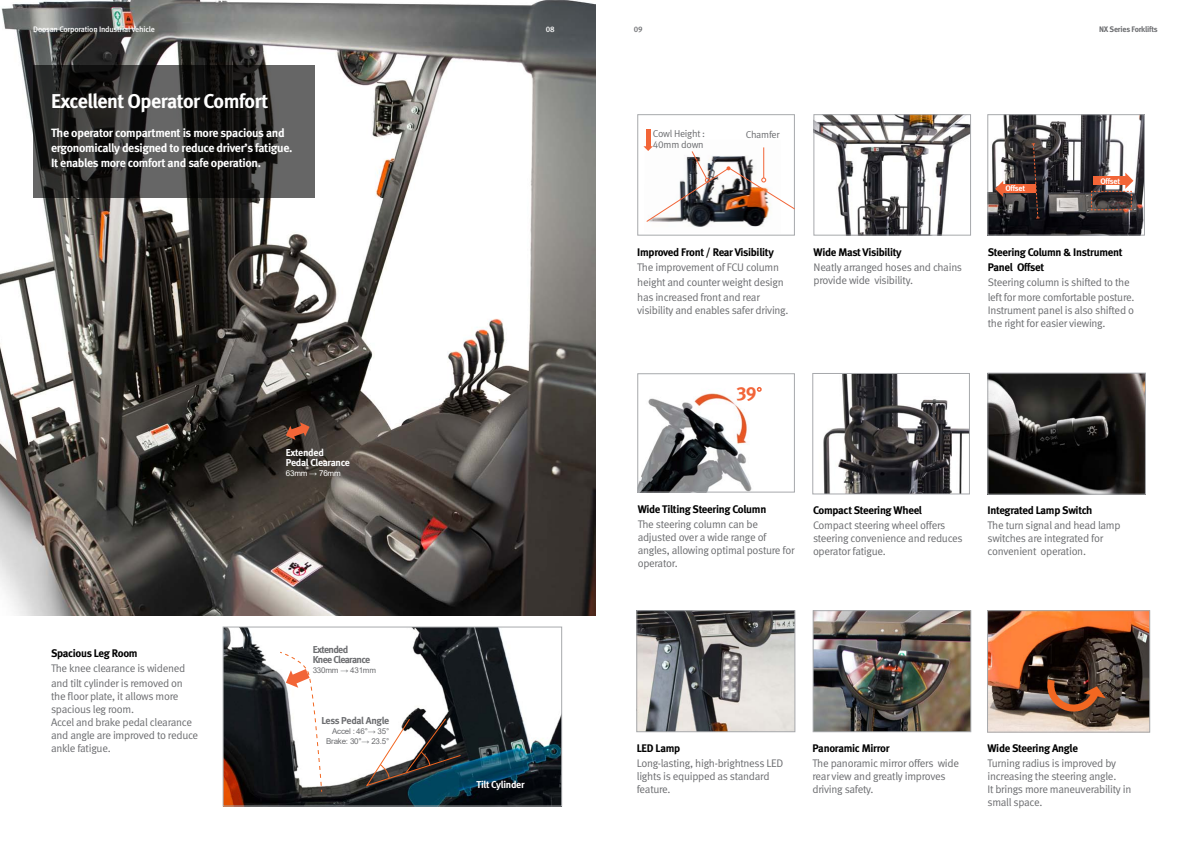
<style>
.page{position:relative;width:1191px;height:842px;background:#fff}
.page>*{position:absolute;margin:0;border:0;box-sizing:border-box;transform-origin:0 0}
.t1{font:20px "Meta Bold LF";letter-spacing:-.025em;color:#fff}
.t2{font:19px "Meta Bold LF";color:#f26539}
.t3{font:12px/15px "Meta Bold LF";letter-spacing:-.025em;color:#fff}
.t4{font:11px/13px "Meta Normal LF";letter-spacing:-.025em;color:#6d6e71}
.t5{font:11px/15px "Meta Bold LF";letter-spacing:-.025em;color:#000}
.t6{font:10px/10px "Meta Bold LF";letter-spacing:-.025em;color:#fff}
.t7{font:10px/11px "Meta Normal LF";letter-spacing:-.025em;color:#6d6e71}
.t8{font:10px/10px "Meta Bold LF";letter-spacing:-.06em;color:#6d6e71}
.t9{font:10px "Meta Bold LF";letter-spacing:-.03em;color:#6d6e71}
.t10{font:8px/10px "Arial";letter-spacing:-.025em;color:#6d6e71;text-align:right}
.t11{font:8px "Meta Medium LF";letter-spacing:-.025em;color:#fff}
.t12{font:8px "Meta Bold LF";letter-spacing:-.025em;color:#6d6e71}
.t13{font:8px "Meta Bold LF";letter-spacing:-.025em;color:#fff}
.t14{font:8px "Arial";letter-spacing:-.025em;color:#fff}
.t15{font:8px "Meta Medium LF";color:#6d6e71}
</style>
<div class="page">
<img style="left:0;top:0;width:595px;height:615px">
<img style="left:989px;top:375px;width:154px;height:117px">
<div style="left:987px;top:373px;width:158px;height:121px;border:1px solid #a7a9ac"></div>
<img style="left:989px;top:612px;width:159px;height:118px">
<div style="left:987px;top:610px;width:163px;height:122px;border:1px solid #a7a9ac"></div>
<svg style="left:1044px;top:679px;width:61px;height:35px;background:#6f422b"></svg>
<img style="left:638px;top:612px;width:155px;height:118px">
<div style="left:636px;top:610px;width:159px;height:122px;border:1px solid #a7a9ac"></div>
<img style="left:225px;top:629px;width:335px;height:175px">
<div style="left:223px;top:627px;width:339px;height:179px;border:1px solid #a7a9ac"></div>
<svg style="left:365px;top:717px;width:97px;height:70px"></svg>
<svg style="left:279px;top:651px;width:44px;height:142px"></svg>
<svg style="left:286px;top:422px;width:23px;height:18px"></svg>
<img style="left:639px;top:388px;width:123px;height:102px">
<div style="left:637px;top:373px;width:157px;height:119px;border:1px solid #a7a9ac"></div>
<svg style="left:757px;top:387px;width:4px;height:5px"></svg>
<svg style="left:34px;top:66px;width:281px;height:132px;background:#333231"></svg>
<div style="left:637px;top:114px;width:157px;height:121px;border:1px solid #a7a9ac"></div>
<img style="left:650px;top:139px;width:113px;height:88px">
<hr style="left:646px;top:129px;width:4px;height:18px;background:#f26537">
<img style="left:643px;top:146px;width:152px;height:77px">
<img style="left:815px;top:116px;width:153px;height:117px">
<div style="left:813px;top:114px;width:157px;height:121px;border:1px solid #a7a9ac"></div>
<img style="left:823px;top:375px;width:144px;height:117px">
<div style="left:812px;top:373px;width:157px;height:121px;border:1px solid #a7a9ac"></div>
<img style="left:815px;top:612px;width:154px;height:118px">
<div style="left:813px;top:610px;width:158px;height:122px;border:1px solid #a7a9ac"></div>
<img style="left:989px;top:116px;width:153px;height:117px">
<div style="left:987px;top:114px;width:157px;height:121px;border:1px solid #a7a9ac"></div>
<div style="left:1001px;top:185px;width:34px;height:8px;background:#f26537"></div>
<svg style="left:995px;top:181px;width:8px;height:16px"></svg>
<svg style="left:1090px;top:173px;width:43px;height:37px;background:#835c51"></svg>
<svg style="left:1031px;top:143px;width:8px;height:76px"></svg>
<p class="t11" style="left:33px;top:24px;width:123px">Doosan Corporation Industrial Vehicle</p>
<p class="t11" style="left:546px;top:24px;width:10px">08</p>
<p class="t15" style="left:634px;top:24px;width:10px">09</p>
<p class="t12" style="left:1099px;top:24px;width:60px">NX Series Forklifts</p>
<h1 class="t1" style="left:51px;top:88px;width:219px">Excellent Operator Comfort</h1>
<p class="t3" style="left:51px;top:125px;width:243px">The operator compartment is more spacious and ergonomically designed to reduce driver’s fatigue.<br>It enables more comfort and safe operation.</p>
<p class="t7" style="left:653px;top:128px;width:54px">Cowl Height :<br>40mm down</p>
<p class="t7" style="left:745px;top:128px;width:35px">Chamfer</p>
<p class="t6" style="left:286px;top:447px;width:66px">Extended<br>Pedal Clearance</p>
<p class="t14" style="left:286px;top:468px;width:56px">63mm → 76mm</p>
<p class="t5" style="left:637px;top:244px;width:138px">Improved Front / Rear Visibility</p>
<p class="t4" style="left:637px;top:259px;width:148px;line-height:15px">The improvement of FCU column height and counter weight design has increased front and rear</p>
<p class="t4" style="left:637px;top:303px;width:153px">visibility and enables safer driving.</p>
<p class="t5" style="left:813px;top:244px;width:90px">Wide Mast Visibility</p>
<p class="t4" style="left:813px;top:260px;width:150px">Neatly arranged hoses and chains provide wide visibility.</p>
<h2 class="t2" style="left:736px;top:382px;width:22px">39</h2>
<p class="t5" style="left:637px;top:501px;width:130px">Wide Tilting Steering Column</p>
<p class="t4" style="left:637px;top:517px;width:158px">The steering column can be adjusted over a wide range of angles, allowing optimal posture for operator.</p>
<p class="t5" style="left:813px;top:503px;width:111px">Compact Steering Wheel</p>
<p class="t4" style="left:813px;top:519px;width:151px">Compact steering wheel offers steering convenience and reduces operator fatigue.</p>
<p class="t13" style="left:1005px;top:184px;width:21px">Offset</p>
<p class="t13" style="left:1100px;top:176px;width:21px">Offset</p>
<p class="t5" style="left:987px;top:244px;width:136px">Steering Column &amp; Instrument<br>Panel Offset</p>
<p class="t4" style="left:987px;top:274px;width:148px;line-height:15px">Steering column is shifted to the left for more comfortable posture.</p>
<p class="t4" style="left:987px;top:303px;width:148px">Instrument panel is also shifted o the right for easier viewing.</p>
<p class="t5" style="left:987px;top:503px;width:106px">Integrated Lamp Switch</p>
<p class="t4" style="left:987px;top:519px;width:135px">The turn signal and head lamp switches are integrated for convenient operation.</p>
<p class="t5" style="left:51px;top:645px;width:88px">Spacious Leg Room</p>
<p class="t4" style="left:51px;top:660px;width:136px;line-height:15px">The knee clearance is widened and tilt cylinder is removed on</p>
<p class="t4" style="left:51px;top:689px;width:149px">the floor plate, it allows more spacious leg room.<br>Accel and brake pedal clearance and angle are improved to reduce ankle fatigue.</p>
<p class="t8" style="left:313px;top:645px;width:59px">Extended<br>Knee Clearance</p>
<p class="t10" style="left:313px;top:666px;width:65px">330mm → 431mm</p>
<p class="t9" style="left:321px;top:714px;width:69px">Less Pedal Angle</p>
<p class="t10" style="left:326px;top:726px;width:65px">Accel : 46°→ 35°<br>Brake: 30°→ 23.5°</p>
<p class="t6" style="left:476px;top:779px;width:50px">Tilt Cylinder</p>
<p class="t5" style="left:637px;top:740px;width:45px">LED Lamp</p>
<p class="t4" style="left:637px;top:756px;width:148px">Long-lasting, high-brightness LED lights is equipped as standard feature.</p>
<p class="t5" style="left:812px;top:740px;width:78px">Panoramic Mirror</p>
<p class="t4" style="left:812px;top:756px;width:148px">The panoramic mirror offers wide rear view and greatly improves driving safety.</p>
<p class="t5" style="left:987px;top:741px;width:92px">Wide Steering Angle</p>
<p class="t4" style="left:987px;top:757px;width:145px">Turning radius is improved by increasing the steering angle.<br>It brings more maneuverability in small space.</p>
</div>
